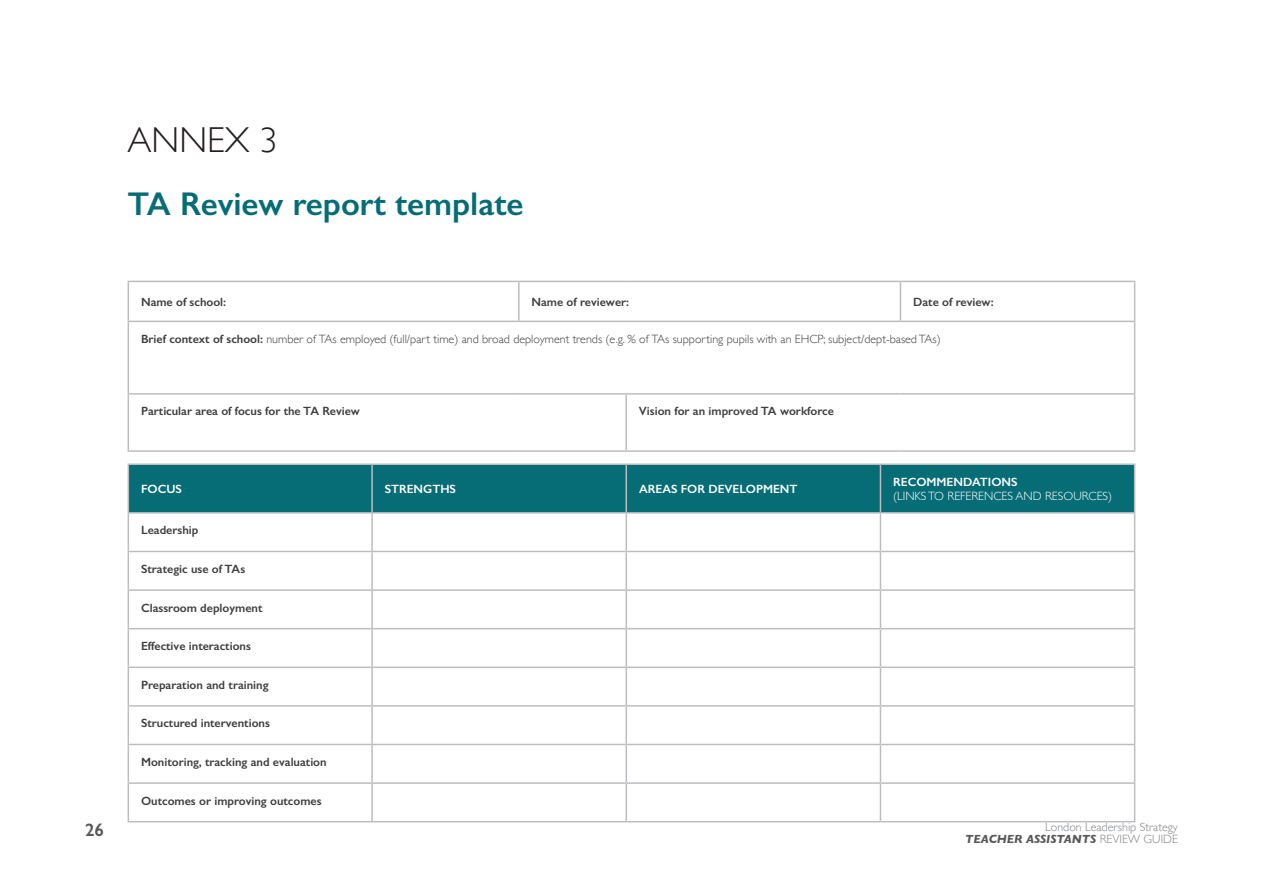
<style>
.page{position:relative;width:1263px;height:893px;background:#fff}
.page>*{position:absolute;margin:0;border:0;box-sizing:border-box;transform-origin:0 0}
.t1{font:300 36px "Gill Sans";color:#231f20}
.t2{font:600 33px "Gill Sans";color:#066d77}
.t3{font:600 18px "Gill Sans";color:#57585a}
.t4{font:600 12px "Gill Sans";color:#3e3e3f}
.t5{font:300 12px "Gill Sans";color:#3e3e3f}
.t6{font:300 12px/12px "Gill Sans";color:#808285;text-align:right}
.t7{font:600 12px "Gill Sans";color:#fff}
.t8{font:300 12px "Gill Sans";color:#fff}
.s1{font-weight:600}
.s2{font-weight:700;font-style:italic;color:#57585a}
</style>
<div class="page">
<div style="left:129px;top:465px;width:1005px;height:47px;background:#066d77"></div>
<svg style="left:129px;top:514px;width:1005px;height:307px"></svg>
<hr style="left:128px;top:514px;width:1px;height:37px;background:#bcbdc0">
<hr style="left:371px;top:514px;width:2px;height:37px;background:#bcbdc0">
<hr style="left:625px;top:514px;width:2px;height:37px;background:#bcbdc0">
<hr style="left:880px;top:514px;width:1px;height:37px;background:#bcbdc0">
<hr style="left:1134px;top:514px;width:1px;height:37px;background:#bcbdc0">
<hr style="left:128px;top:551px;width:244px;height:1px;background:#bcbdc0">
<hr style="left:128px;top:552px;width:1px;height:37px;background:#bcbdc0">
<hr style="left:372px;top:551px;width:254px;height:1px;background:#bcbdc0">
<hr style="left:371px;top:552px;width:2px;height:37px;background:#bcbdc0">
<hr style="left:626px;top:551px;width:254px;height:1px;background:#bcbdc0">
<hr style="left:625px;top:552px;width:2px;height:37px;background:#bcbdc0">
<hr style="left:880px;top:551px;width:255px;height:1px;background:#bcbdc0">
<hr style="left:880px;top:552px;width:1px;height:37px;background:#bcbdc0">
<hr style="left:1134px;top:552px;width:1px;height:37px;background:#bcbdc0">
<hr style="left:128px;top:589px;width:244px;height:2px;background:#bcbdc0">
<hr style="left:128px;top:591px;width:1px;height:37px;background:#bcbdc0">
<hr style="left:372px;top:589px;width:254px;height:2px;background:#bcbdc0">
<hr style="left:371px;top:591px;width:2px;height:37px;background:#bcbdc0">
<hr style="left:626px;top:589px;width:254px;height:2px;background:#bcbdc0">
<hr style="left:625px;top:591px;width:2px;height:37px;background:#bcbdc0">
<hr style="left:880px;top:589px;width:255px;height:2px;background:#bcbdc0">
<hr style="left:880px;top:591px;width:1px;height:37px;background:#bcbdc0">
<hr style="left:1134px;top:591px;width:1px;height:37px;background:#bcbdc0">
<hr style="left:128px;top:628px;width:244px;height:1px;background:#bcbdc0">
<hr style="left:128px;top:629px;width:1px;height:37px;background:#bcbdc0">
<hr style="left:372px;top:628px;width:254px;height:1px;background:#bcbdc0">
<hr style="left:371px;top:629px;width:2px;height:37px;background:#bcbdc0">
<hr style="left:626px;top:628px;width:254px;height:1px;background:#bcbdc0">
<hr style="left:625px;top:629px;width:2px;height:37px;background:#bcbdc0">
<hr style="left:880px;top:628px;width:255px;height:1px;background:#bcbdc0">
<hr style="left:880px;top:629px;width:1px;height:37px;background:#bcbdc0">
<hr style="left:1134px;top:629px;width:1px;height:37px;background:#bcbdc0">
<hr style="left:128px;top:666px;width:244px;height:2px;background:#bcbdc0">
<hr style="left:128px;top:668px;width:1px;height:37px;background:#bcbdc0">
<hr style="left:372px;top:666px;width:254px;height:2px;background:#bcbdc0">
<hr style="left:371px;top:668px;width:2px;height:37px;background:#bcbdc0">
<hr style="left:626px;top:666px;width:254px;height:2px;background:#bcbdc0">
<hr style="left:625px;top:668px;width:2px;height:37px;background:#bcbdc0">
<hr style="left:880px;top:666px;width:255px;height:2px;background:#bcbdc0">
<hr style="left:880px;top:668px;width:1px;height:37px;background:#bcbdc0">
<hr style="left:1134px;top:668px;width:1px;height:37px;background:#bcbdc0">
<hr style="left:128px;top:705px;width:244px;height:2px;background:#bcbdc0">
<hr style="left:128px;top:707px;width:1px;height:37px;background:#bcbdc0">
<hr style="left:372px;top:705px;width:254px;height:2px;background:#bcbdc0">
<hr style="left:371px;top:707px;width:2px;height:37px;background:#bcbdc0">
<hr style="left:626px;top:705px;width:254px;height:2px;background:#bcbdc0">
<hr style="left:625px;top:707px;width:2px;height:37px;background:#bcbdc0">
<hr style="left:880px;top:705px;width:255px;height:2px;background:#bcbdc0">
<hr style="left:880px;top:707px;width:1px;height:37px;background:#bcbdc0">
<hr style="left:1134px;top:707px;width:1px;height:37px;background:#bcbdc0">
<hr style="left:128px;top:744px;width:244px;height:1px;background:#bcbdc0">
<hr style="left:128px;top:745px;width:1px;height:37px;background:#bcbdc0">
<hr style="left:372px;top:744px;width:254px;height:1px;background:#bcbdc0">
<hr style="left:371px;top:745px;width:2px;height:37px;background:#bcbdc0">
<hr style="left:626px;top:744px;width:254px;height:1px;background:#bcbdc0">
<hr style="left:625px;top:745px;width:2px;height:37px;background:#bcbdc0">
<hr style="left:880px;top:744px;width:255px;height:1px;background:#bcbdc0">
<hr style="left:880px;top:745px;width:1px;height:37px;background:#bcbdc0">
<hr style="left:1134px;top:745px;width:1px;height:37px;background:#bcbdc0">
<hr style="left:128px;top:782px;width:244px;height:2px;background:#bcbdc0">
<hr style="left:128px;top:784px;width:1px;height:37px;background:#bcbdc0">
<hr style="left:372px;top:782px;width:254px;height:2px;background:#bcbdc0">
<hr style="left:371px;top:784px;width:2px;height:37px;background:#bcbdc0">
<hr style="left:626px;top:782px;width:254px;height:2px;background:#bcbdc0">
<hr style="left:625px;top:784px;width:2px;height:37px;background:#bcbdc0">
<hr style="left:880px;top:782px;width:255px;height:2px;background:#bcbdc0">
<hr style="left:880px;top:784px;width:1px;height:37px;background:#bcbdc0">
<hr style="left:1134px;top:784px;width:1px;height:37px;background:#bcbdc0">
<hr style="left:128px;top:821px;width:244px;height:1px;background:#bcbdc0">
<hr style="left:372px;top:821px;width:254px;height:1px;background:#bcbdc0">
<hr style="left:626px;top:821px;width:254px;height:1px;background:#bcbdc0">
<hr style="left:880px;top:821px;width:255px;height:1px;background:#bcbdc0">
<hr style="left:128px;top:463px;width:244px;height:2px;background:#bcbdc0">
<hr style="left:128px;top:465px;width:1px;height:47px;background:#bcbdc0">
<hr style="left:372px;top:463px;width:254px;height:2px;background:#bcbdc0">
<hr style="left:371px;top:465px;width:2px;height:47px;background:#bcbdc0">
<hr style="left:626px;top:463px;width:254px;height:2px;background:#bcbdc0">
<hr style="left:625px;top:465px;width:2px;height:47px;background:#bcbdc0">
<hr style="left:880px;top:463px;width:255px;height:2px;background:#bcbdc0">
<hr style="left:880px;top:465px;width:1px;height:47px;background:#bcbdc0">
<hr style="left:1134px;top:465px;width:1px;height:47px;background:#bcbdc0">
<hr style="left:128px;top:512px;width:244px;height:2px;background:#bcbdc0">
<hr style="left:372px;top:512px;width:254px;height:2px;background:#bcbdc0">
<hr style="left:626px;top:512px;width:254px;height:2px;background:#bcbdc0">
<hr style="left:880px;top:512px;width:255px;height:2px;background:#bcbdc0">
<svg style="left:129px;top:282px;width:1005px;height:41px"></svg>
<hr style="left:128px;top:322px;width:1px;height:71px;background:#bcbdc0">
<hr style="left:1134px;top:322px;width:1px;height:71px;background:#bcbdc0">
<hr style="left:128px;top:393px;width:391px;height:2px;background:#bcbdc0">
<hr style="left:128px;top:395px;width:1px;height:55px;background:#bcbdc0">
<hr style="left:519px;top:393px;width:107px;height:2px;background:#bcbdc0">
<hr style="left:626px;top:393px;width:274px;height:2px;background:#bcbdc0">
<hr style="left:625px;top:395px;width:2px;height:55px;background:#bcbdc0">
<hr style="left:900px;top:393px;width:235px;height:2px;background:#bcbdc0">
<hr style="left:1134px;top:395px;width:1px;height:55px;background:#bcbdc0">
<hr style="left:128px;top:450px;width:391px;height:2px;background:#bcbdc0">
<hr style="left:519px;top:450px;width:107px;height:2px;background:#bcbdc0">
<hr style="left:626px;top:450px;width:274px;height:2px;background:#bcbdc0">
<hr style="left:900px;top:450px;width:235px;height:2px;background:#bcbdc0">
<hr style="left:128px;top:281px;width:391px;height:1px;background:#bcbdc0">
<hr style="left:128px;top:282px;width:1px;height:39px;background:#bcbdc0">
<hr style="left:519px;top:281px;width:107px;height:1px;background:#bcbdc0">
<hr style="left:518px;top:282px;width:1px;height:39px;background:#bcbdc0">
<hr style="left:626px;top:281px;width:274px;height:1px;background:#bcbdc0">
<hr style="left:900px;top:281px;width:235px;height:1px;background:#bcbdc0">
<hr style="left:900px;top:282px;width:1px;height:39px;background:#bcbdc0">
<hr style="left:1134px;top:282px;width:1px;height:39px;background:#bcbdc0">
<hr style="left:128px;top:321px;width:391px;height:1px;background:#bcbdc0">
<hr style="left:519px;top:321px;width:107px;height:1px;background:#bcbdc0">
<hr style="left:626px;top:321px;width:274px;height:1px;background:#bcbdc0">
<hr style="left:900px;top:321px;width:235px;height:1px;background:#bcbdc0">
<h1 class="t1" style="left:128px;top:112px;width:151px">ANNEX 3</h1>
<h2 class="t2" style="left:128px;top:184px;width:397px">TA Review report template</h2>
<p class="t4" style="left:141px;top:294px;width:87px">Name of school:</p>
<p class="t4" style="left:531px;top:294px;width:99px">Name of reviewer:</p>
<p class="t4" style="left:913px;top:294px;width:82px">Date of review:</p>
<p class="t5" style="left:141px;top:329px;width:801px"><span class="s1">Brief context of school:</span> number of TAs employed (full/part time) and broad deployment trends (e.g. % of TAs supporting pupils with an EHCP; subject/dept-based TAs)</p>
<p class="t4" style="left:141px;top:404px;width:220px">Particular area of focus for the TA Review</p>
<p class="t4" style="left:639px;top:404px;width:196px">Vision for an improved TA workforce</p>
<p class="t7" style="left:141px;top:482px;width:42px">FOCUS</p>
<p class="t7" style="left:385px;top:482px;width:73px">STRENGTHS</p>
<p class="t7" style="left:639px;top:482px;width:160px">AREAS FOR DEVELOPMENT</p>
<p class="t4" style="left:141px;top:523px;width:59px">Leadership</p>
<p class="t4" style="left:141px;top:562px;width:106px">Strategic use of TAs</p>
<p class="t4" style="left:141px;top:600px;width:123px">Classroom deployment</p>
<p class="t4" style="left:141px;top:639px;width:111px">Effective interactions</p>
<p class="t4" style="left:141px;top:677px;width:129px">Preparation and training</p>
<p class="t4" style="left:141px;top:716px;width:130px">Structured interventions</p>
<p class="t4" style="left:141px;top:755px;width:187px">Monitoring, tracking and evaluation</p>
<p class="t4" style="left:141px;top:793px;width:182px">Outcomes or improving outcomes</p>
<p class="t7" style="left:893px;top:474px;width:126px">RECOMMENDATIONS</p>
<p class="t8" style="left:893px;top:487px;width:220px">(LINKS TO REFERENCES AND RESOURCES)</p>
<h3 class="t3" style="left:85px;top:819px;width:21px">26</h3>
<p class="t6" style="left:965px;top:821px;width:214px">London Leadership Strategy<br><span class="s2">TEACHER ASSISTANTS</span> REVIEW GUIDE</p>
</div>
